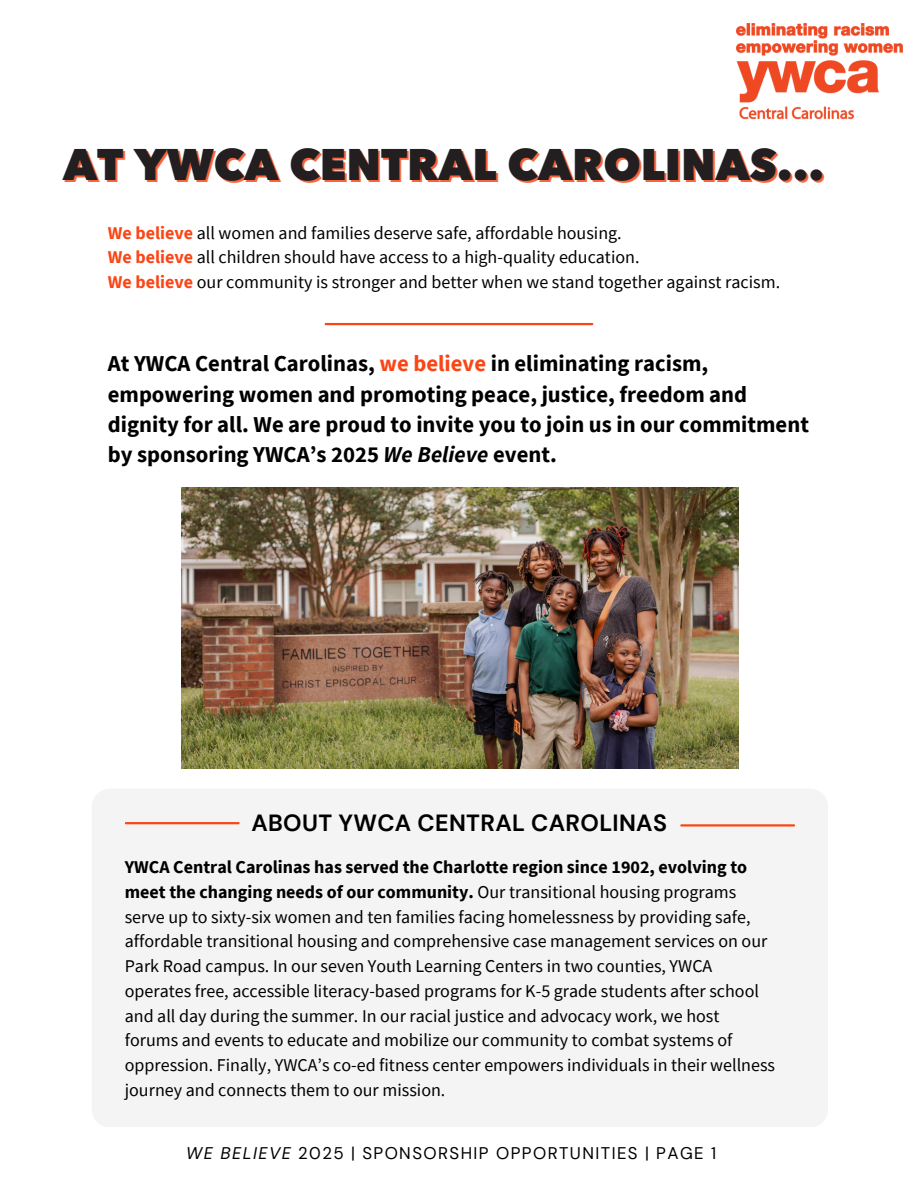
<style>
.page{position:relative;width:918px;height:1188px;background:#fff}
.page>*{position:absolute;margin:0;border:0;box-sizing:border-box;transform-origin:0 0}
.t1{font:800 43.8px "Avenir Next W1 G";color:#231f20}
.t2{font:700 23.4px "DM Sans";letter-spacing:.015em;color:#000}
.t3{font:700 22.65px/30.3px "Source Sans Pro";color:#000}
.t4{font:18px/24.8px "Source Sans Pro";color:#000}
.t5{font:16.8px "DM Sans";letter-spacing:.085em;color:#000}
.s1{font-weight:700;color:#fa4616}
.s2{color:#fa4616}
.s3{font-style:italic}
.s4{font-weight:700}
</style>
<div class="page">
<img style="left:737px;top:24px;width:165px;height:96px">
<div style="left:92px;top:789px;width:736px;height:338px;background:#f4f4f4;border-radius:18px"></div>
<hr style="left:126px;top:822px;width:113px;height:2px;background:#fa4616">
<hr style="left:681px;top:824px;width:113px;height:3px;background:#fa4616">
<hr style="left:326px;top:323px;width:266px;height:2px;background:#fa4616">
<img style="left:182px;top:488px;width:557px;height:281px">
<h4 class="t1" style="left:63px;top:130px;width:763px">AT YWCA CENTRAL CAROLINAS...</h4>
<p class="t4" style="left:108px;top:220px;width:515px"><span class="s1">We believe</span> all women and families deserve safe, affordable housing.</p>
<h3 class="t4" style="left:108px;top:245px;width:533px"><span class="s1">We believe</span> all children should have access to a high-quality education.</h3>
<p class="t4" style="left:108px;top:269px;width:674px"><span class="s1">We believe</span> our community is stronger and better when we stand together against racism.</p>
<h2 class="t3" style="left:108px;top:348px;width:703px">At YWCA Central Carolinas, <span class="s2">we believe</span> in eliminating racism, empowering women and promoting peace, justice, freedom and dignity for all. We are proud to invite you to join us in our commitment by sponsoring YWCA’s 2025 <span class="s3">We Believe</span> event.</h2>
<h1 class="t2" style="left:251px;top:808px;width:417px">ABOUT YWCA CENTRAL CAROLINAS</h1>
<p class="t4" style="left:125px;top:854px;width:652px"><span class="s4">YWCA Central Carolinas has served the Charlotte region since 1902, evolving to meet the changing needs of our community.</span> Our transitional housing programs serve up to sixty-six women and ten families facing homelessness by providing safe, affordable transitional housing and comprehensive case management services on our Park Road campus. In our seven Youth Learning Centers in two counties, YWCA operates free, accessible literacy-based programs for K-5 grade students after school and all day during the summer. In our racial justice and advocacy work, we host forums and events to educate and mobilize our community to combat systems of oppression. Finally, YWCA’s co-ed fitness center empowers individuals in their wellness journey and connects them to our mission.</p>
<p class="t5" style="left:186px;top:1143px;width:532px"><span class="s3">WE BELIEVE</span> 2025 | SPONSORSHIP OPPORTUNITIES | PAGE 1</p>
</div>
